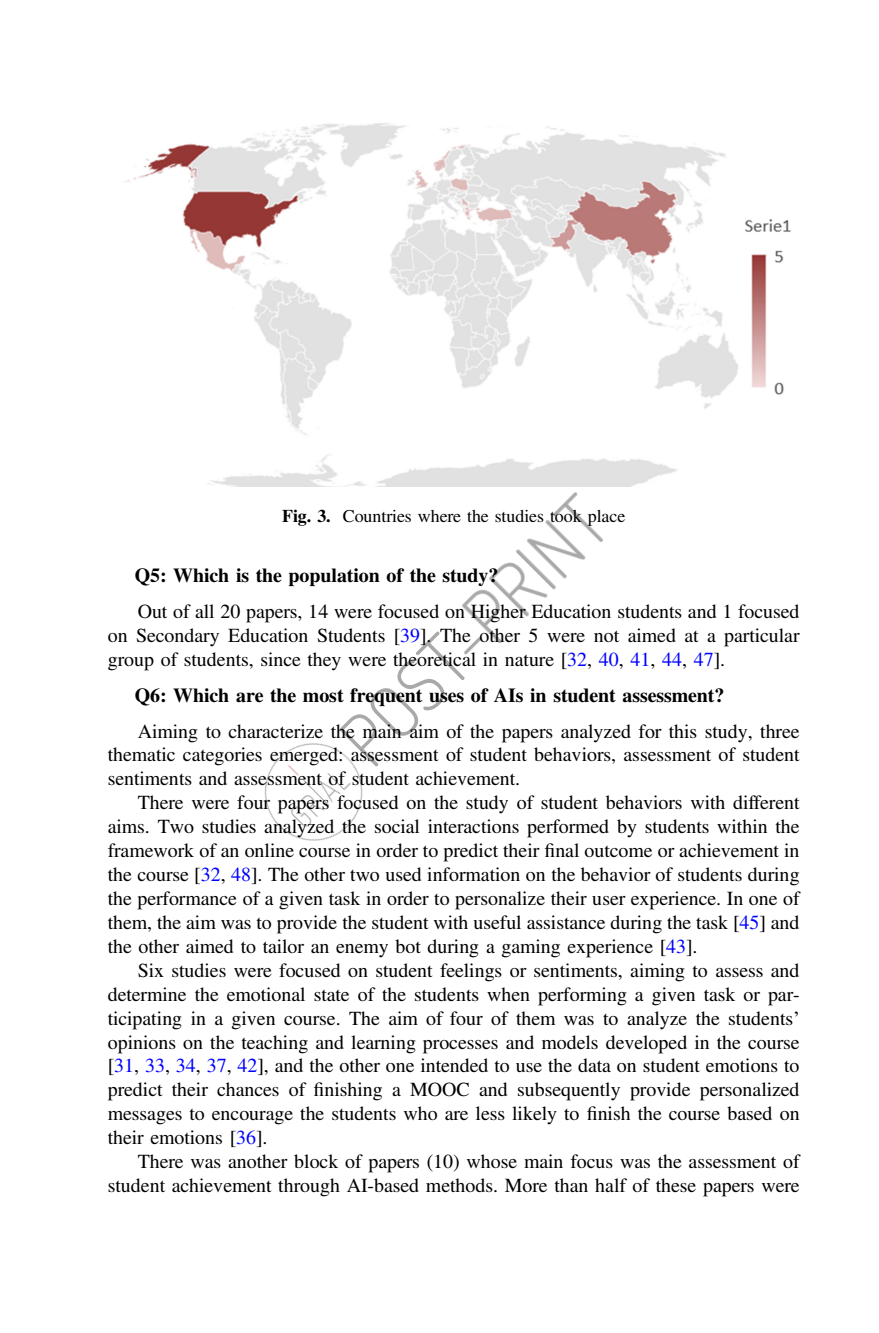
<style>
.page{position:relative;width:879px;height:1333px;background:#fff}
.page>*{position:absolute;margin:0;border:0;box-sizing:border-box;transform-origin:0 0}
.t1{font:20px/24px "Adv TT5 ada 87 cc 17";color:#000;text-align:justify}
.t2{font:20px "Adv T Teeee 58 d 9.B19";color:#000}
.t3{font:18px "Adv TT5 ada 87 cc 17";color:#000}
.s1{font-family:"Adv T Teeee 58 d 9.B19"}
.s2{color:#00f}
.s3{font-family:"Adv TT5 ada 87 cc+fb 17"}
.s4{font-family:"Adv TT3713 a 231"}
</style>
<div class="page">
<img style="left:124px;top:123px;width:667px;height:361px">
<img style="left:220px;top:447px;width:439px;height:394px">
<p class="t3" style="left:282px;top:510px;width:344px"><span class="s1">Fig. 3.</span> Countries where the studies took place</p>
<p class="t2" style="left:135px;top:568px;width:365px">Q5: Which is the population of the study?</p>
<p class="t1" style="left:108px;top:601px;width:693px;text-indent:30px">Out of all 20 papers, 14 were focused on Higher Education students and 1 focused on Secondary Education Students [<span class="s2">39</span>]. The other 5 were not aimed at a particular group of students, since they were theoretical in nature [<span class="s2">32</span>, <span class="s2">40</span>, <span class="s2">41</span>, <span class="s2">44</span>, <span class="s2">47</span>].</p>
<p class="t2" style="left:135px;top:688px;width:591px">Q6: Which are the most frequent uses of AIs in student assessment?</p>
<p class="t1" style="left:108px;top:721px;width:693px;text-indent:30px">Aiming to characterize the main aim of the papers analyzed for this study, three thematic categories emerged: assessment of student behaviors, assessment of student sentiments and assessment of student achievement.</p>
<p class="t1" style="left:108px;top:792px;width:693px;text-indent:30px">There were four papers focused on the study of student behaviors with different aims. Two studies analyzed the social interactions performed by students within the framework of an online course in order to predict their <span class="s3">fi</span>nal outcome or achievement in the course [<span class="s2">32</span>, <span class="s2">48</span>]. The other two used information on the behavior of students during the performance of a given task in order to personalize their user experience. In one of them, the aim was to provide the student with useful assistance during the task [<span class="s2">45</span>] and the other aimed to tailor an enemy bot during a gaming experience [<span class="s2">43</span>].</p>
<p class="t1" style="left:108px;top:960px;width:693px;text-indent:30px">Six studies were focused on student feelings or sentiments, aiming to assess and determine the emotional state of the students when performing a given task or par&shy;ticipating in a given course. The aim of four of them was to analyze the students<span class="s4">’ </span>opinions on the teaching and learning processes and models developed in the course [<span class="s2">31</span>, <span class="s2">33</span>, <span class="s2">34</span>, <span class="s2">37</span>, <span class="s2">42</span>], and the other one intended to use the data on student emotions to predict their chances of <span class="s3">fi</span>nishing a MOOC and subsequently provide personalized messages to encourage the students who are less likely to <span class="s3">fi</span>nish the course based on their emotions [<span class="s2">36</span>].</p>
<p class="t1" style="left:108px;top:1151px;width:693px;text-align:right">There was another block of papers (10) whose main focus was the assessment of student achievement through AI-based methods. More than half of these papers were</p>
</div>
